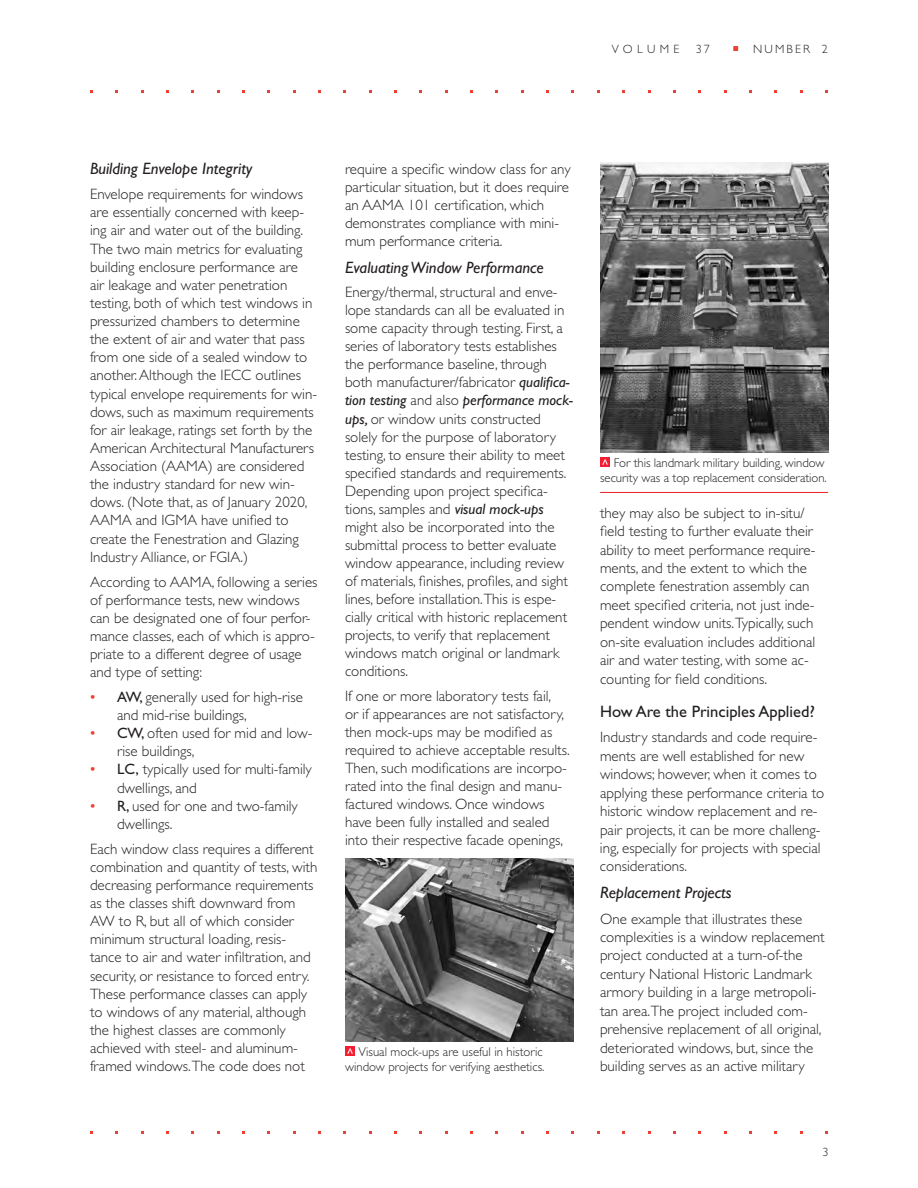
<style>
.page{position:relative;width:918px;height:1188px;background:#fff}
.page>*{position:absolute;margin:0;border:0;box-sizing:border-box;transform-origin:0 0}
.t1{font:italic 16.5px "Gill Sans";color:#231f20}
.t2{font:16.5px "Gill Sans";color:#231f20}
.t3{font:300 15px/18.1px "Gill Sans";color:#231f20}
.t4{font:300 12.75px/15.3px "Gill Sans";letter-spacing:-.005em;color:#231f20;text-align:right}
.subhead{font:300 12px "Gill Sans";letter-spacing:.18em;color:#231f20}
.s1{font-weight:400;color:#ee3f34}
.s2{font-weight:400}
.s3{font-weight:400;font-style:italic}
</style>
<div class="page">
<svg style="left:733px;top:46px;width:5px;height:5px"></svg>
<img style="left:600px;top:163px;width:228px;height:289px">
<svg style="left:600px;top:458px;width:9px;height:8px"></svg>
<hr style="left:600px;top:492px;width:228px;height:1px;background:#ee1d23">
<img style="left:345px;top:858px;width:228px;height:183px">
<svg style="left:345px;top:1046px;width:9px;height:9px"></svg>
<p class="subhead" style="left:612px;top:42px;width:69px">VOLUME</p>
<p class="subhead" style="left:696px;top:42px;width:16px">37</p>
<p class="subhead" style="left:753px;top:42px;width:76px">NUMBER 2</p>
<p class="t1" style="left:90px;top:159px;width:164px">Building Envelope Integrity</p>
<p class="t3" style="left:90px;top:185px;width:229px">Envelope requirements for windows are essentially concerned with keep&shy;ing air and water out of the building.<br>The two main metrics for evaluating building enclosure performance are<br>air leakage and water penetration testing, both of which test windows in pressurized chambers to determine the extent of air and water that pass from one side of a sealed window to another. Although the IECC outlines typical envelope requirements for win&shy;dows, such as maximum requirements for air leakage, ratings set forth by the American Architectural Manufacturers Association (AAMA) are considered the industry standard for new win&shy;dows. (Note that, as of January 2020, AAMA and IGMA have unified to create the Fenestration and Glazing Industry Alliance, or FGIA.)</p>
<p class="t3" style="left:90px;top:573px;width:229px">According to AAMA, following a series of performance tests, new windows can be designated one of four perfor&shy;mance classes, each of which is appro&shy;priate to a different degree of usage and type of setting:</p>
<p class="t3" style="left:117px;top:688px;width:187px;text-indent:-27px"><span class="s1">•</span> <span class="s2">AW,</span> generally used for high-rise and mid-rise buildings,</p>
<p class="t3" style="left:117px;top:724px;width:197px;text-indent:-27px"><span class="s1">•</span> <span class="s2">CW,</span> often used for mid and low&shy;rise buildings,</p>
<p class="t3" style="left:117px;top:761px;width:196px;text-indent:-27px"><span class="s1">•</span> <span class="s2">LC,</span> typically used for multi-family dwellings, and</p>
<p class="t3" style="left:117px;top:797px;width:182px;text-indent:-27px"><span class="s1">•</span> <span class="s2">R,</span> used for one and two-family dwellings.</p>
<p class="t3" style="left:90px;top:840px;width:229px">Each window class requires a different combination and quantity of tests, with decreasing performance requirements as the classes shift downward from AW to R, but all of which consider minimum structural loading, resis&shy;tance to air and water infiltration, and security, or resistance to forced entry.<br>These performance classes can apply to windows of any material, although the highest classes are commonly achieved with steel- and aluminum&shy;framed windows.The code does not</p>
<p class="t3" style="left:345px;top:160px;width:227px">require a specific window class for any particular situation, but it does require an AAMA 101 certification, which demonstrates compliance with mini&shy;mum performance criteria.</p>
<p class="t1" style="left:345px;top:258px;width:200px">Evaluating Window Performance</p>
<p class="t3" style="left:345px;top:283px;width:230px">Energy/thermal, structural and enve&shy;lope standards can all be evaluated in some capacity through testing. First, a series of laboratory tests establishes the performance baseline, through both manufacturer/fabricator <span class="s3">qualifica&shy;tion testing</span> and also <span class="s3">performance mock&shy;ups,</span> or window units constructed solely for the purpose of laboratory testing, to ensure their ability to meet specified standards and requirements.<br>Depending upon project specifica&shy;tions, samples and <span class="s3">visual mock-ups </span>might also be incorporated into the submittal process to better evaluate window appearance, including review of materials, finishes, profiles, and sight lines, before installation.This is espe&shy;cially critical with historic replacement projects, to verify that replacement windows match original or landmark conditions.</p>
<p class="t3" style="left:345px;top:687px;width:226px">If one or more laboratory tests fail,<br>or if appearances are not satisfactory, then mock-ups may be modified as required to achieve acceptable results.<br>Then, such modifications are incorpo&shy;rated into the final design and manu&shy;factured windows. Once windows have been fully installed and sealed into their respective facade openings,</p>
<p class="t4" style="left:345px;top:1044px;width:201px">Visual mock-ups are useful in historic window projects for verifying aesthetics.</p>
<p class="t4" style="left:600px;top:455px;width:228px">For this landmark military building, window security was a top replacement consideration.</p>
<p class="t3" style="left:600px;top:504px;width:217px">they may also be subject to in-situ/ field testing to further evaluate their ability to meet performance require&shy;ments, and the extent to which the complete fenestration assembly can meet specified criteria, not just inde&shy;pendent window units.Typically, such on-site evaluation includes additional air and water testing, with some ac&shy;counting for field conditions.</p>
<p class="t2" style="left:600px;top:702px;width:216px">How Are the Principles Applied?</p>
<p class="t3" style="left:600px;top:728px;width:226px">Industry standards and code require&shy;ments are well established for new windows; however, when it comes to applying these performance criteria to historic window replacement and re&shy;pair projects, it can be more challeng&shy;ing, especially for projects with special considerations.</p>
<p class="t1" style="left:600px;top:883px;width:133px">Replacement Projects</p>
<p class="t3" style="left:600px;top:909px;width:226px">One example that illustrates these complexities is a window replacement project conducted at a turn-of-the century National Historic Landmark armory building in a large metropoli&shy;tan area.The project included com&shy;prehensive replacement of all original, deteriorated windows, but, since the building serves as an active military</p>
<p class="subhead" style="left:823px;top:1146px;width:7px">3</p>
</div>
